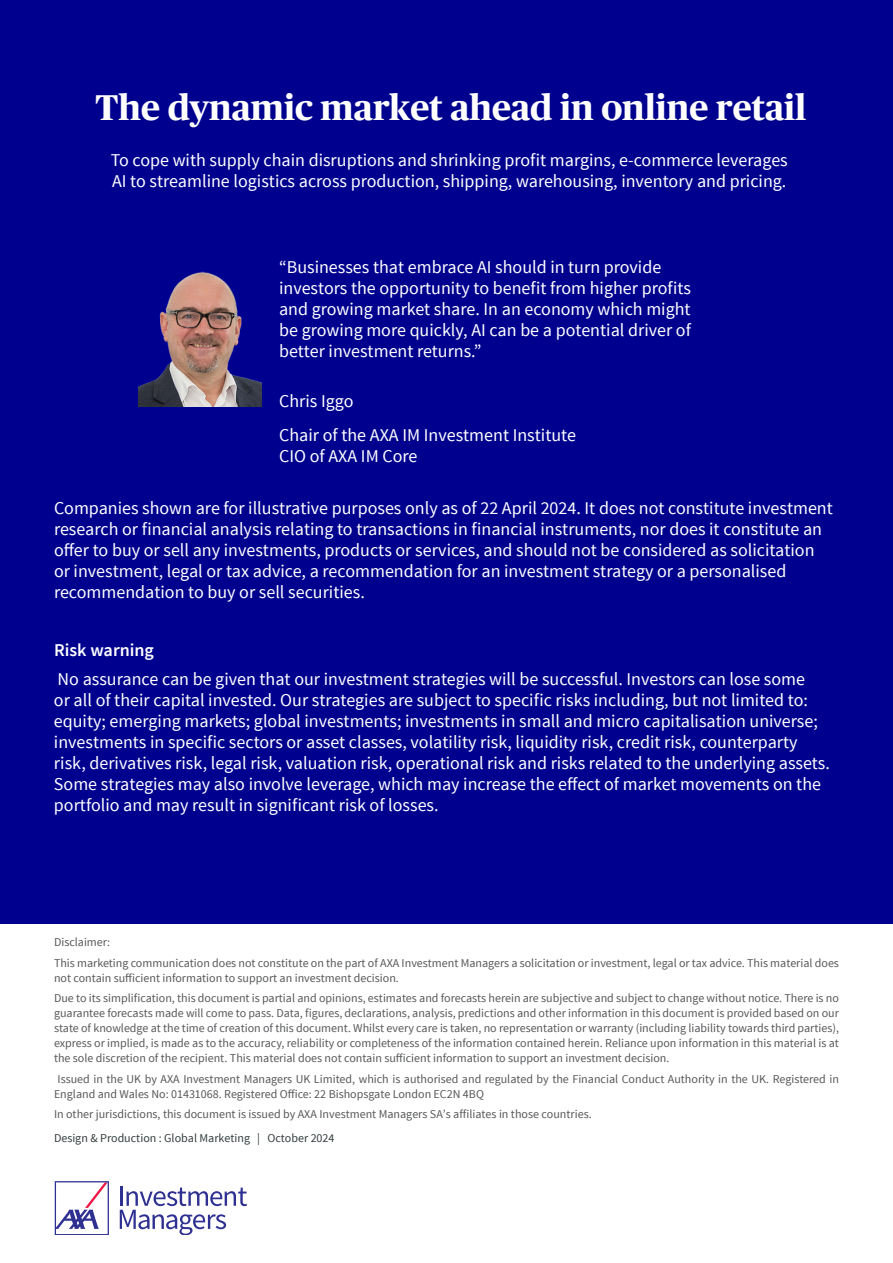
<style>
.page{position:relative;width:893px;height:1263px;background:#fff}
.page>*{position:absolute;margin:0;border:0;box-sizing:border-box;transform-origin:0 0}
.Titre_paragraphe{font:700 36px "Publico Headline Web";color:#fff}
.Intro{font:18px/21px "Source Sans Pro";color:#fff}
.Intro-2{font:600 18px "Source Sans Pro";color:#fff}
.t1{font:12px/15px "Source Sans Pro";color:#57585a}
.s1{color:#343c3d}
</style>
<div class="page">
<div style="left:0;top:0;width:893px;height:923px;background:#00008f"></div>
<svg style="left:55px;top:1181px;width:54px;height:53px"></svg>
<hr style="left:120px;top:1186px;width:2px;height:20px;background:#2e3092">
<svg style="left:120px;top:1187px;width:127px;height:47px"></svg>
<img style="left:139px;top:271px;width:122px;height:135px">
<p class="Titre_paragraphe" style="left:96px;top:93px;width:712px">The dynamic market ahead in online retail</p>
<p class="Intro" style="left:111px;top:150px;width:679px">To cope with supply chain disruptions and shrinking profit margins, e-commerce leverages<br>AI to streamline logistics across production, shipping, warehousing, inventory and pricing.</p>
<p class="Intro" style="left:279px;top:257px;width:414px">“Businesses that embrace AI should in turn provide investors the opportunity to benefit from higher profits and growing market share. In an economy which might be growing more quickly, AI can be a potential driver of better investment returns.”</p>
<p class="Intro" style="left:279px;top:391px;width:76px">Chris Iggo</p>
<p class="Intro" style="left:279px;top:425px;width:298px">Chair of the AXA IM Investment Institute<br>CIO of AXA IM Core</p>
<p class="Intro" style="left:54px;top:497px;width:780px">Companies shown are for illustrative purposes only as of 22 April 2024. It does not constitute investment research or financial analysis relating to transactions in financial instruments, nor does it constitute an offer to buy or sell any investments, products or services, and should not be considered as solicitation or investment, legal or tax advice, a recommendation for an investment strategy or a personalised recommendation to buy or sell securities.</p>
<p class="Intro-2" style="left:54px;top:639px;width:101px">Risk warning</p>
<p class="Intro" style="left:54px;top:669px;width:777px">No assurance can be given that our investment strategies will be successful. Investors can lose some<br>or all of their capital invested. Our strategies are subject to specific risks including, but not limited to: equity; emerging markets; global investments; investments in small and micro capitalisation universe; investments in specific sectors or asset classes, volatility risk, liquidity risk, credit risk, counterparty risk, derivatives risk, legal risk, valuation risk, operational risk and risks related to the underlying assets.<br>Some strategies may also involve leverage, which may increase the effect of market movements on the portfolio and may result in significant risk of losses.</p>
<p class="t1" style="left:54px;top:932px;width:786px;line-height:20.5px">Disclaimer:<br>This marketing communication does not constitute on the part of AXA Investment Managers a solicitation or investment, legal or tax advice. This material does</p>
<p class="t1" style="left:54px;top:968px;width:786px;line-height:20.5px">not contain sufficient information to support an investment decision.<br>Due to its simplification, this document is partial and opinions, estimates and forecasts herein are subjective and subject to change without notice. There is no</p>
<p class="t1" style="left:54px;top:1006px;width:786px;text-align:justify">guarantee forecasts made will come to pass. Data, figures, declarations, analysis, predictions and other information in this document is provided based on our state of knowledge at the time of creation of this document. Whilst every care is taken, no representation or warranty (including liability towards third parties), express or implied, is made as to the accuracy, reliability or completeness of the information contained herein. Reliance upon information in this material is at the sole discretion of the recipient. This material does not contain sufficient information to support an investment decision.</p>
<p class="t1" style="left:54px;top:1072px;width:786px">Issued in the UK by AXA Investment Managers UK Limited, which is authorised and regulated by the Financial Conduct Authority in the UK. Registered in<br>England and Wales No: 01431068. Registered Office: 22 Bishopsgate London EC2N 4BQ</p>
<p class="t1" style="left:54px;top:1103px;width:539px;line-height:24px">In other jurisdictions, this document is issued by AXA Investment Managers SA’s affiliates in those countries.<br><span class="s1">Design &amp; Production : Global Marketing | October 2024</span></p>
</div>
